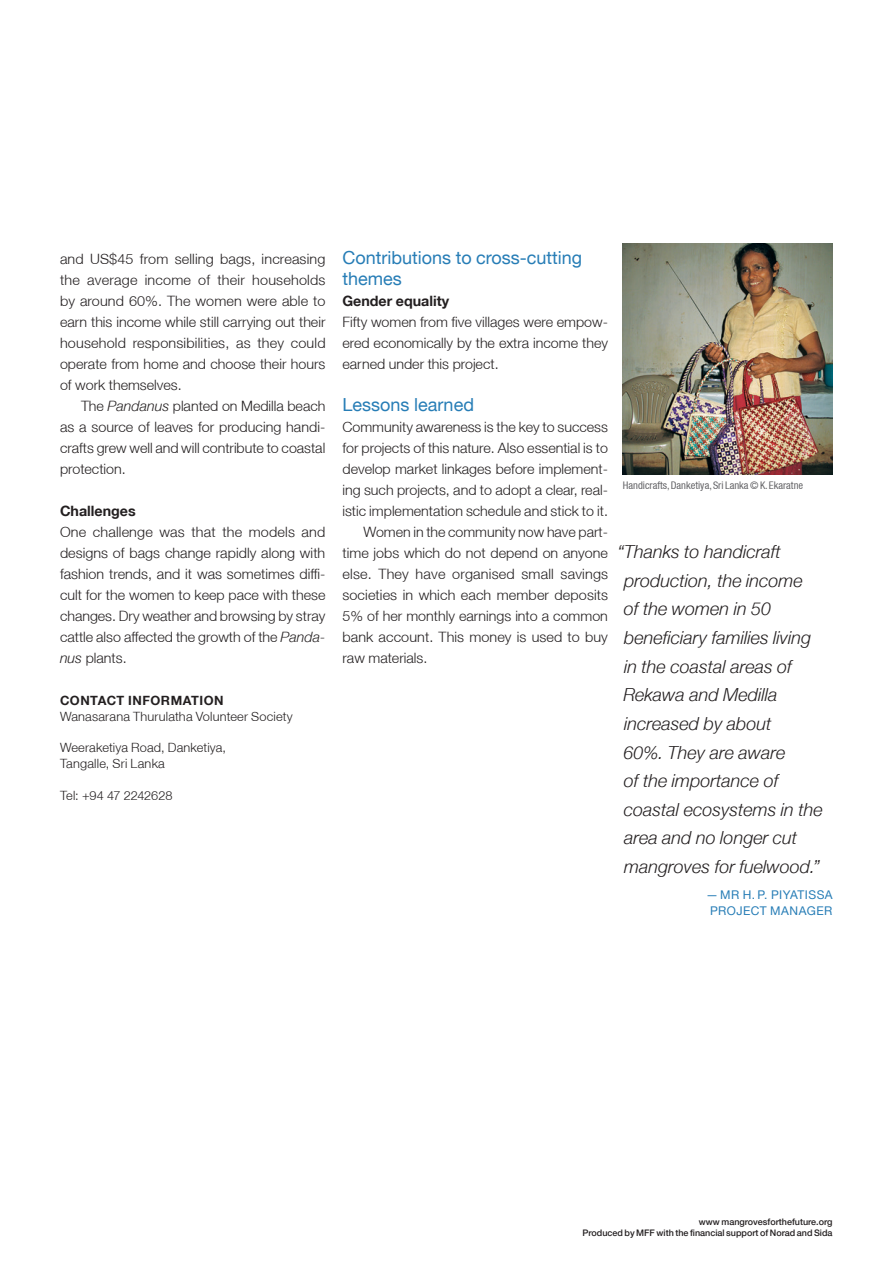
<style>
.page{position:relative;width:893px;height:1263px;background:#fff}
.page>*{position:absolute;margin:0;border:0;box-sizing:border-box;transform-origin:0 0}
.t1{font:italic 300 18px/28.7px "Helvetica Neue LT";color:#231f20}
.Heading_2{font:18px/21px "Helvetica Neue LT";color:#277db6}
.Text{font:300 14.25px/21px "Helvetica Neue LT";color:#231f20;text-align:justify}
.Text_-_no_indent{font:300 14.25px/21px "Helvetica Neue LT";color:#231f20;text-align:justify}
.Text_-_no_indent-2{font:700 14.25px "Helvetica Neue LT";color:#231f20}
.Text_-_no_indent-3{font:300 12.75px "Helvetica Neue LT";letter-spacing:.015em;color:#231f20}
.Text_-_no_indent-4{font:700 12.75px "Helvetica Neue LT";letter-spacing:.04em;color:#231f20}
.Text_-_no_indent-5{font:300 12.75px "Helvetica Neue LT";letter-spacing:-.01em;color:#231f20}
.Quote_-_attrib{font:12px/16.5px "Helvetica Neue LT";letter-spacing:.04em;color:#277db6;text-align:center}
.t2{font:condensed 10.5px "Helvetica Neue LT";color:#636366}
.t3{font:500 9px/10.8px "Helvetica Neue LT";color:#231f20;text-align:right}
.s1{font-style:italic}
</style>
<div class="page">
<img style="left:623px;top:243px;width:210px;height:231px">
<p class="Text" style="left:60px;top:248px;width:267px">and US$45 from selling bags, increasing the average income of their households by around 60%. The women were able to earn this income while still carrying out their household responsibilities, as they could operate from home and choose their hours of work themselves.</p>
<p class="Text" style="left:60px;top:395px;width:267px;text-indent:21px">The <span class="s1">Pandanus</span> planted on Medilla beach as a source of leaves for producing handi&shy;crafts grew well and will contribute to coastal protection.</p>
<p class="Text_-_no_indent-2" style="left:60px;top:502px;width:77px">Challenges</p>
<p class="Text_-_no_indent" style="left:60px;top:521px;width:267px">One challenge was that the models and designs of bags change rapidly along with fashion trends, and it was sometimes diffi&shy;cult for the women to keep pace with these changes. Dry weather and browsing by stray cattle also affected the growth of the <span class="s1">Panda&shy;nus</span> plants.</p>
<p class="Text_-_no_indent-4" style="left:60px;top:693px;width:165px">CONTACT INFORMATION</p>
<p class="Text_-_no_indent-3" style="left:60px;top:708px;width:234px">Wanasarana Thurulatha Volunteer Society</p>
<p class="Text_-_no_indent-3" style="left:60px;top:740px;width:168px">Weeraketiya Road, Danketiya,</p>
<p class="Text_-_no_indent-3" style="left:60px;top:756px;width:106px">Tangalle, Sri Lanka</p>
<p class="Text_-_no_indent-5" style="left:60px;top:787px;width:114px">Tel: +94 47 2242628</p>
<p class="Heading_2" style="left:342px;top:247px;width:241px">Contributions to cross-cutting themes</p>
<p class="Text_-_no_indent-2" style="left:342px;top:292px;width:108px">Gender equality</p>
<p class="Text_-_no_indent" style="left:342px;top:311px;width:267px">Fifty women from five villages were empow&shy;ered economically by the extra income they earned under this project.</p>
<p class="Heading_2" style="left:342px;top:394px;width:133px">Lessons learned</p>
<p class="Text_-_no_indent" style="left:342px;top:416px;width:267px">Community awareness is the key to success for projects of this nature. Also essential is to develop market linkages before implement&shy;ing such projects, and to adopt a clear, real&shy;istic implementation schedule and stick to it.</p>
<p class="Text" style="left:342px;top:521px;width:267px;text-indent:21px">Women in the community now have part&shy;time jobs which do not depend on anyone else. They have organised small savings societies in which each member deposits 5% of her monthly earnings into a common bank account. This money is used to buy raw materials.</p>
<p class="t2" style="left:623px;top:479px;width:182px">Handicrafts, Danketiya, Sri Lanka © K. Ekaratne</p>
<p class="t1" style="left:623px;top:537px;width:201px;text-indent:-6px">“Thanks to handicraft production, the income<br>of the women in 50 beneficiary families living in the coastal areas of<br>Rekawa and Medilla increased by about<br>60%. They are aware<br>of the importance of coastal ecosystems in the area and no longer cut mangroves for fuelwood.”</p>
<p class="Quote_-_attrib" style="left:706px;top:886px;width:128px">— MR H. P. PIYATISSA<br>PROJECT MANAGER</p>
<p class="t3" style="left:583px;top:1216px;width:252px">www mangrovesforthefuture.org<br>Produced by MFF with the financial support of Norad and Sida</p>
</div>
